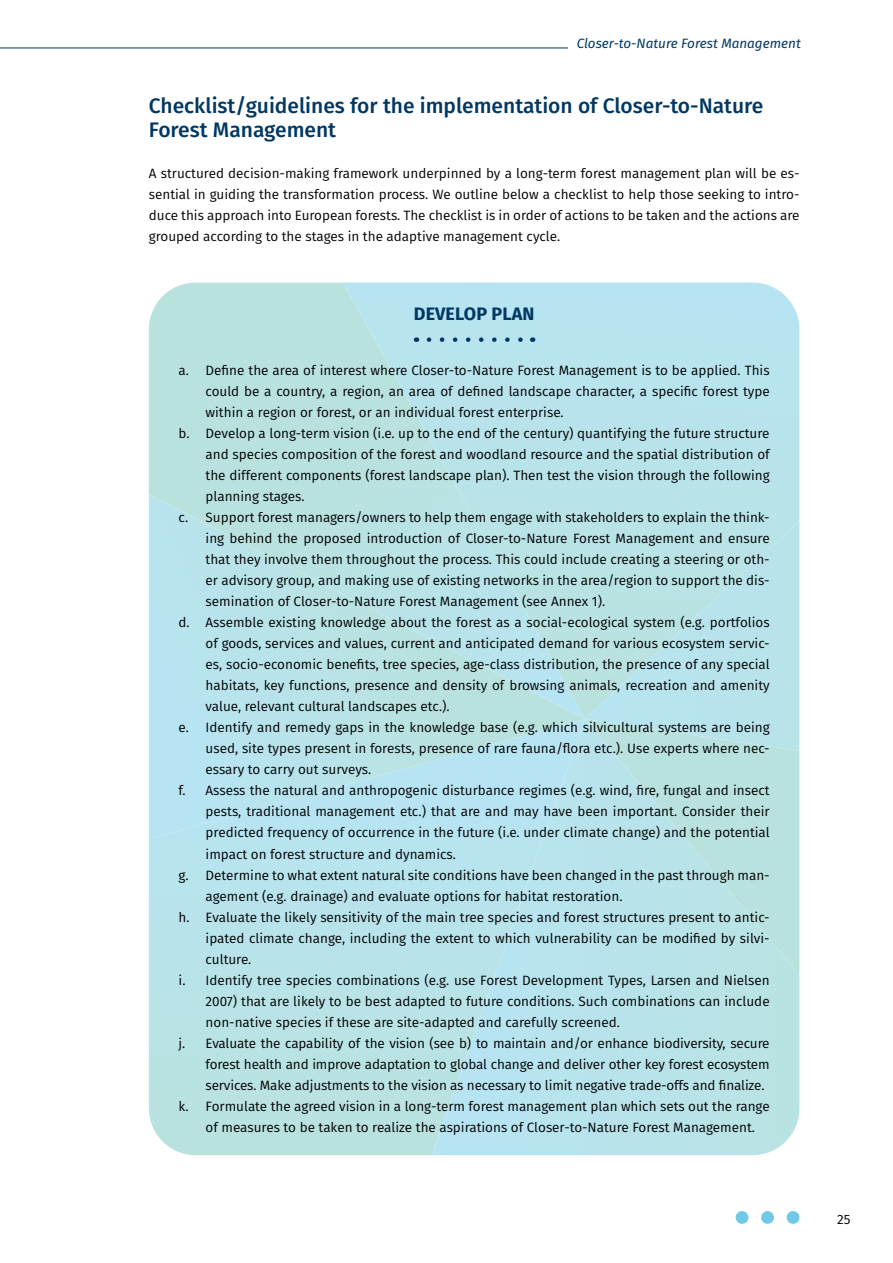
<style>
.page{position:relative;width:893px;height:1263px;background:#fff}
.page>*{position:absolute;margin:0;border:0;box-sizing:border-box;transform-origin:0 0}
.Otsikko_2{font:500 21px/24px "Fira Sans";color:#003863}
.Boksiotsikko{font:700 18px "Fira Sans";letter-spacing:.005em;color:#003863}
.Teksti_1{font:13.5px/21px "Fira Sans";color:#000;text-align:justify}
.t1{font:italic 13.5px "Fira Sans";color:#003863}
</style>
<div class="page">
<div style="left:787px;top:1211px;width:12px;height:13px;background:#70c9e6;border-radius:50%"></div>
<div style="left:761px;top:1211px;width:13px;height:13px;background:#70c9e6;border-radius:50%"></div>
<div style="left:736px;top:1211px;width:12px;height:13px;background:#70c9e6;border-radius:50%"></div>
<hr style="left:0;top:48px;width:568px;height:1px;background:#003863">
<div style="left:585px;top:975px;width:214px;height:180px;background:#b9e3e8"></div>
<svg style="left:149px;top:839px;width:436px;height:316px;background:#b8e3e9"></svg>
<svg style="left:149px;top:719px;width:436px;height:120px;background:#b7e3ee"></svg>
<svg style="left:149px;top:283px;width:194px;height:436px;background:#b9e2e4"></svg>
<svg style="left:343px;top:283px;width:456px;height:436px;background:#b8e3e9"></svg>
<div style="left:585px;top:751px;width:214px;height:224px;background:#b9e3e6"></div>
<svg style="left:585px;top:521px;width:214px;height:230px;background:#b8e3e7"></svg>
<svg style="left:429px;top:337px;width:97px;height:5px"></svg>
<p class="t1" style="left:577px;top:33px;width:226px">Closer-to-Nature Forest Management</p>
<p class="Otsikko_2" style="left:149px;top:93px;width:616px">Checklist/guidelines for the implementation of Closer-to-Nature<br>Forest Management</p>
<p class="Teksti_1" style="left:149px;top:162px;width:652px">A structured decision-making framework underpinned by a long-term forest management plan will be es&shy;sential in guiding the transformation process. We outline below a checklist to help those seeking to intro&shy;duce this approach into European forests. The checklist is in order of actions to be taken and the actions are grouped according to the stages in the adaptive management cycle.</p>
<p class="Boksiotsikko" style="left:414px;top:299px;width:122px">DEVELOP PLAN</p>
<p class="Teksti_1" style="left:206px;top:360px;width:566px;text-indent:-27px">a. Define the area of interest where Closer-to-Nature Forest Management is to be applied. This could be a country, a region, an area of defined landscape character, a specific forest type within a region or forest, or an individual forest enterprise.</p>
<p class="Teksti_1" style="left:206px;top:423px;width:566px;text-indent:-27px">b. Develop a long-term vision (i.e. up to the end of the century) quantifying the future structure and species composition of the forest and woodland resource and the spatial distribution of the different components (forest landscape plan). Then test the vision through the following planning stages.</p>
<p class="Teksti_1" style="left:206px;top:507px;width:566px;text-indent:-27px">c. Support forest managers/owners to help them engage with stakeholders to explain the think&shy;ing behind the proposed introduction of Closer-to-Nature Forest Management and ensure that they involve them throughout the process. This could include creating a steering or oth&shy;er advisory group, and making use of existing networks in the area/region to support the dis&shy;semination of Closer-to-Nature Forest Management (see Annex 1).</p>
<p class="Teksti_1" style="left:206px;top:612px;width:566px;text-indent:-27px">d. Assemble existing knowledge about the forest as a social-ecological system (e.g. portfolios of goods, services and values, current and anticipated demand for various ecosystem servic&shy;es, socio-economic benefits, tree species, age-class distribution, the presence of any special habitats, key functions, presence and density of browsing animals, recreation and amenity value, relevant cultural landscapes etc.).</p>
<p class="Teksti_1" style="left:206px;top:717px;width:566px;text-indent:-27px">e. Identify and remedy gaps in the knowledge base (e.g. which silvicultural systems are being used, site types present in forests, presence of rare fauna/flora etc.). Use experts where nec&shy;essary to carry out surveys.</p>
<p class="Teksti_1" style="left:206px;top:780px;width:566px;text-indent:-27px">f. Assess the natural and anthropogenic disturbance regimes (e.g. wind, fire, fungal and insect pests, traditional management etc.) that are and may have been important. Consider their predicted frequency of occurrence in the future (i.e. under climate change) and the potential impact on forest structure and dynamics.</p>
<p class="Teksti_1" style="left:206px;top:864px;width:566px;text-indent:-27px">g. Determine to what extent natural site conditions have been changed in the past through man&shy;agement (e.g. drainage) and evaluate options for habitat restoration.</p>
<p class="Teksti_1" style="left:206px;top:906px;width:566px;text-indent:-27px">h. Evaluate the likely sensitivity of the main tree species and forest structures present to antic&shy;ipated climate change, including the extent to which vulnerability can be modified by silvi&shy;culture.</p>
<p class="Teksti_1" style="left:206px;top:969px;width:566px;text-indent:-27px">i. Identify tree species combinations (e.g. use Forest Development Types, Larsen and Nielsen 2007) that are likely to be best adapted to future conditions. Such combinations can include non-native species if these are site-adapted and carefully screened.</p>
<p class="Teksti_1" style="left:206px;top:1032px;width:566px;text-indent:-27px">j. Evaluate the capability of the vision (see b) to maintain and/or enhance biodiversity, secure forest health and improve adaptation to global change and deliver other key forest ecosystem services. Make adjustments to the vision as necessary to limit negative trade-offs and finalize.</p>
<p class="Teksti_1" style="left:206px;top:1095px;width:566px;text-indent:-27px">k. Formulate the agreed vision in a long-term forest management plan which sets out the range of measures to be taken to realize the aspirations of Closer-to-Nature Forest Management.</p>
<p class="Teksti_1" style="left:837px;top:1208px;width:15px">25</p>
</div>
